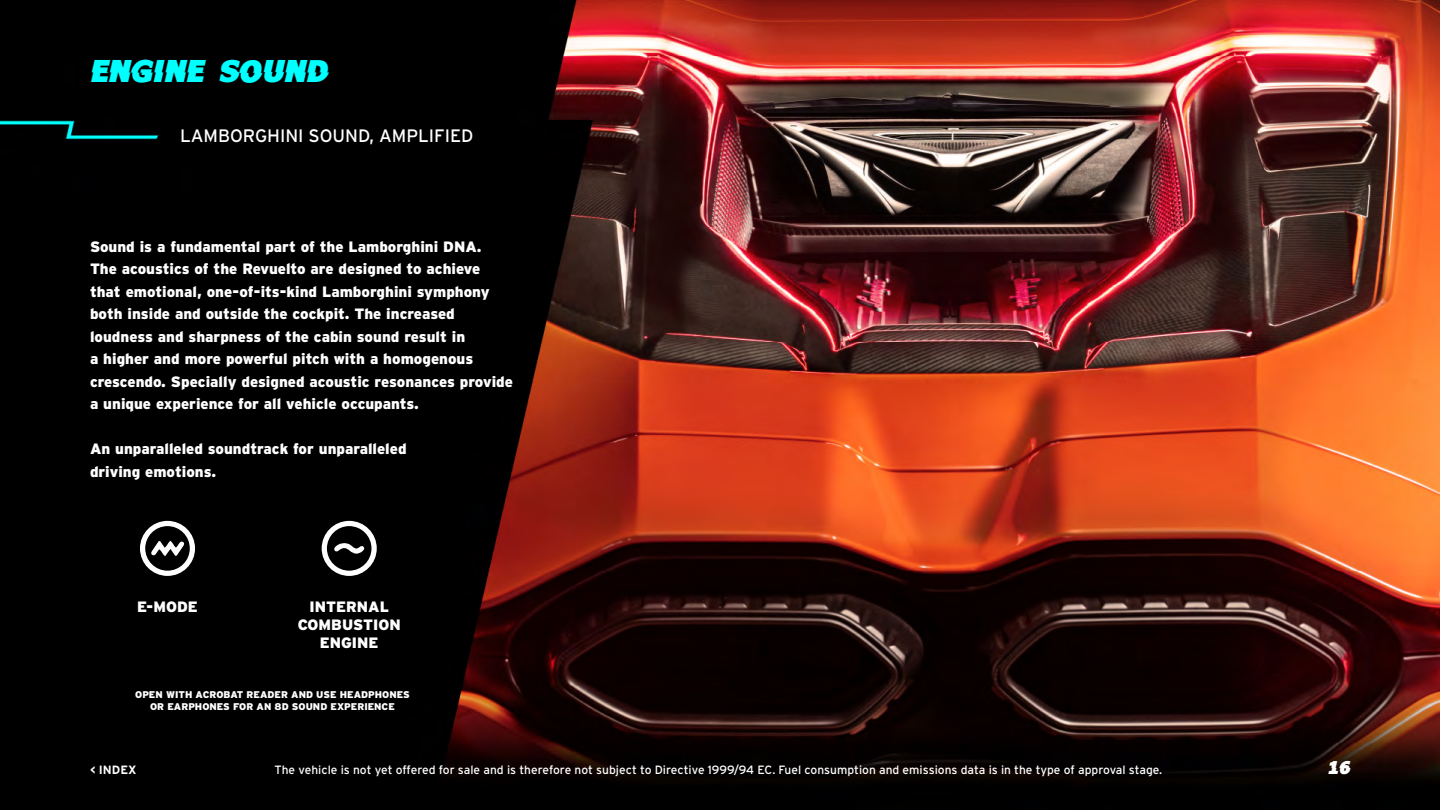
<style>
.page{position:relative;width:1440px;height:810px;background:#fff}
.page>*{position:absolute;margin:0;border:0;box-sizing:border-box;transform-origin:0 0}
.t1{font:30px "Felix";color:#0ff}
.t2{font:18px "Interstate";color:#fff}
.t3{font:18px "Felix";color:#fff}
.t4{font:900 15px/22.5px "Interstate";color:#fff}
.t5{font:12px "Interstate";color:#fff}
.t6{font:700 12px "Interstate";color:#fff}
.t7{font:900 9.75px/11.7px "Interstate";color:#fff;text-align:center}
</style>
<div class="page">
<img style="left:0;top:0;width:1440px;height:810px">
<svg style="left:140px;top:521px;width:55px;height:55px"></svg>
<svg style="left:322px;top:521px;width:55px;height:55px"></svg>
<h1 class="t1" style="left:90px;top:51px;width:239px">ENGINE SOUND</h1>
<h1 class="t2" style="left:180px;top:125px;width:295px">LAMBORGHINI SOUND, AMPLIFIED</h1>
<p class="t4" style="left:90px;top:235px;width:425px">Sound is a fundamental part of the Lamborghini DNA.<br>The acoustics of the Revuelto are designed to achieve that emotional, one-of-its-kind Lamborghini symphony both inside and outside the cockpit. The increased loudness and sharpness of the cabin sound result in<br>a higher and more powerful pitch with a homogenous crescendo. Specially designed acoustic resonances provide a unique experience for all vehicle occupants.</p>
<p class="t4" style="left:90px;top:438px;width:318px">An unparalleled soundtrack for unparalleled driving emotions.</p>
<p class="t4" style="left:137px;top:595px;width:62px">E-MODE</p>
<p class="t4" style="left:298px;top:597px;width:104px;line-height:18px;text-align:center">INTERNAL<br>COMBUSTION<br>ENGINE</p>
<p class="t7" style="left:135px;top:689px;width:276px">OPEN WITH ACROBAT READER AND USE HEADPHONES<br>OR EARPHONES FOR AN 8D SOUND EXPERIENCE</p>
<p class="t6" style="left:90px;top:763px;width:48px">&lt; INDEX</p>
<p class="t5" style="left:275px;top:763px;width:889px">The vehicle is not yet offered for sale and is therefore not subject to Directive 1999/94 EC. Fuel consumption and emissions data is in the type of approval stage.</p>
<p class="t3" style="left:1327px;top:756px;width:24px">16</p>
</div>
